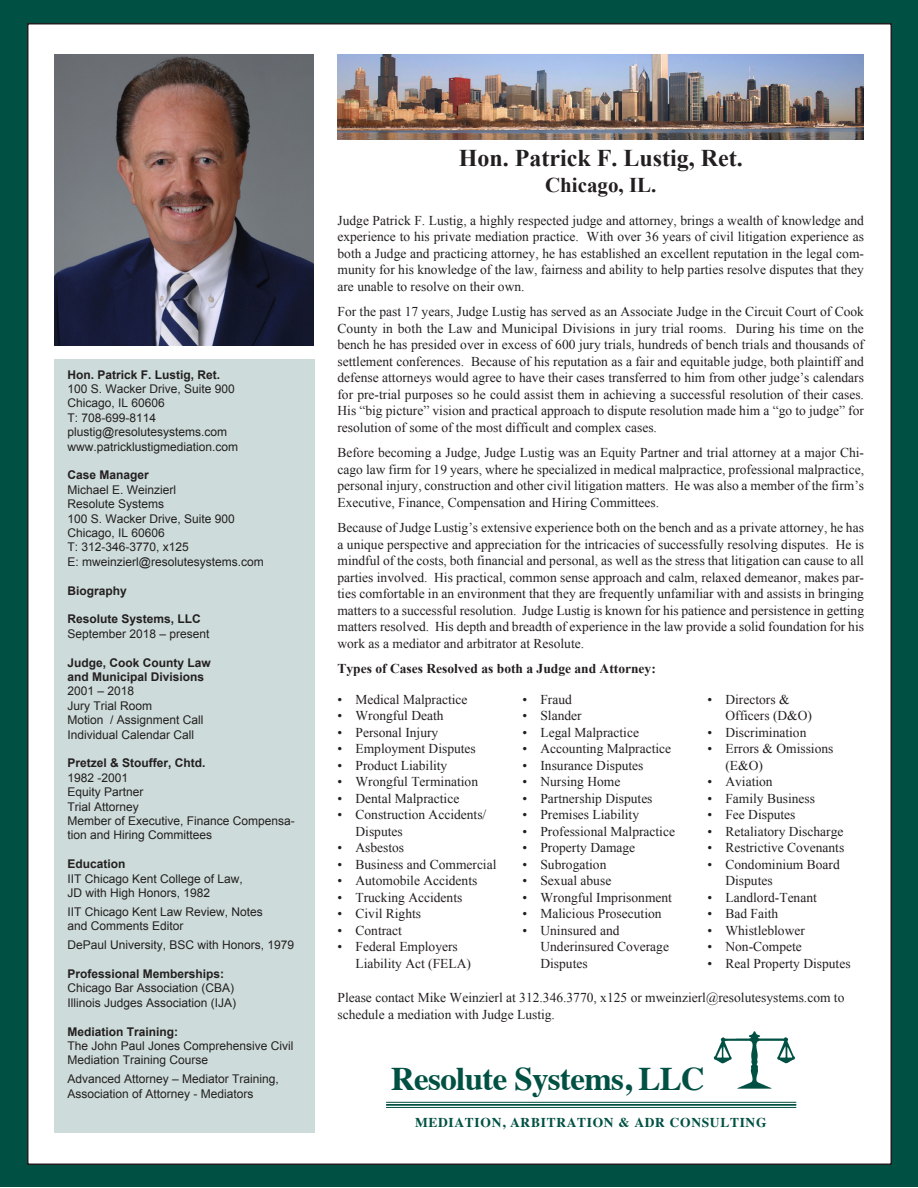
<style>
.page{position:relative;width:918px;height:1188px;background:#fff}
.page>*{position:absolute;margin:0;border:0;box-sizing:border-box;transform-origin:0 0}
.t1{font:700 33px "Times";letter-spacing:-.02em;color:#005143}
.t2{font:700 24px "Times New Roman";color:#231f20}
.t3{font:700 21px "Times New Roman";color:#231f20}
.t4{font:13.5px/16.5px "Times New Roman";color:#231f20;text-align:justify}
.t5{font:700 13.5px "Times New Roman";color:#231f20}
.t6{font:700 13.5px "Times";letter-spacing:.05em;color:#005143}
.t7{font:12px/14.4px "Arial";color:#231f20}
.t8{font:700 12px "Arial";color:#231f20}
</style>
<div class="page">
<div style="left:0;top:0;width:917px;height:1187px;background:#005143"></div>
<div style="left:28px;top:24px;width:863px;height:1140px;background:#fff"></div>
<div style="left:54px;top:359px;width:261px;height:774px;background:#cddcda"></div>
<hr style="left:386px;top:1102px;width:410px;height:1px;background:#005143">
<hr style="left:386px;top:1104px;width:410px;height:2px;background:#005143">
<hr style="left:386px;top:1107px;width:410px;height:1px;background:#005143">
<img style="left:713px;top:1031px;width:82px;height:58px">
<img style="left:337px;top:54px;width:527px;height:85px">
<img style="left:54px;top:54px;width:260px;height:292px">
<p class="t8" style="left:68px;top:366px;width:154px">Hon. Patrick F. Lustig, Ret.</p>
<p class="t7" style="left:68px;top:382px;width:169px">100 S. Wacker Drive, Suite 900</p>
<p class="t7" style="left:68px;top:396px;width:99px">Chicago, IL 60606</p>
<p class="t7" style="left:68px;top:411px;width:90px">T: 708-699-8114</p>
<p class="t7" style="left:68px;top:425px;width:161px">plustig@resolutesystems.com</p>
<p class="t7" style="left:68px;top:439px;width:172px">www.patricklustigmediation.com</p>
<p class="t8" style="left:68px;top:467px;width:83px">Case Manager</p>
<p class="t7" style="left:68px;top:483px;width:110px">Michael E. Weinzierl</p>
<p class="t7" style="left:68px;top:497px;width:98px">Resolute Systems</p>
<p class="t7" style="left:68px;top:511px;width:169px">100 S. Wacker Drive, Suite 900</p>
<p class="t7" style="left:68px;top:526px;width:99px">Chicago, IL 60606</p>
<p class="t7" style="left:68px;top:540px;width:123px">T: 312-346-3770, x125</p>
<p class="t7" style="left:68px;top:555px;width:198px">E: mweinzierl@resolutesystems.com</p>
<p class="t8" style="left:68px;top:582px;width:61px">Biography</p>
<p class="t8" style="left:68px;top:611px;width:135px">Resolute Systems, LLC</p>
<p class="t7" style="left:68px;top:627px;width:144px">September 2018 – present</p>
<p class="t8" style="left:68px;top:654px;width:145px">Judge, Cook County Law</p>
<p class="t8" style="left:68px;top:669px;width:138px">and Municipal Divisions</p>
<p class="t7" style="left:68px;top:684px;width:68px">2001 – 2018</p>
<p class="t7" style="left:68px;top:699px;width:86px">Jury Trial Room</p>
<p class="t7" style="left:68px;top:713px;width:138px">Motion / Assignment Call</p>
<p class="t7" style="left:68px;top:727px;width:128px">Individual Calendar Call</p>
<p class="t8" style="left:68px;top:755px;width:140px">Pretzel &amp; Stouffer, Chtd.</p>
<p class="t7" style="left:68px;top:771px;width:62px">1982 -2001</p>
<p class="t7" style="left:68px;top:785px;width:78px">Equity Partner</p>
<p class="t7" style="left:68px;top:799px;width:73px">Trial Attorney</p>
<p class="t7" style="left:68px;top:814px;width:229px">Member of Executive, Finance Compensa&shy;tion and Hiring Committees</p>
<p class="t8" style="left:68px;top:856px;width:60px">Education</p>
<p class="t7" style="left:68px;top:871px;width:177px">IIT Chicago Kent College of Law,</p>
<p class="t7" style="left:68px;top:886px;width:144px">JD with High Honors, 1982</p>
<p class="t7" style="left:68px;top:905px;width:197px">IIT Chicago Kent Law Review, Notes</p>
<p class="t7" style="left:68px;top:919px;width:118px">and Comments Editor</p>
<p class="t7" style="left:68px;top:938px;width:228px">DePaul University, BSC with Honors, 1979</p>
<p class="t8" style="left:68px;top:966px;width:158px">Professional Memberships:</p>
<p class="t7" style="left:68px;top:981px;width:168px">Chicago Bar Association (CBA)</p>
<p class="t7" style="left:68px;top:996px;width:170px">Illinois Judges Association (IJA)</p>
<p class="t8" style="left:68px;top:1023px;width:112px">Mediation Training:</p>
<p class="t7" style="left:68px;top:1039px;width:228px">The John Paul Jones Comprehensive Civil<br>Mediation Training Course</p>
<p class="t7" style="left:68px;top:1072px;width:213px">Advanced Attorney – Mediator Training,</p>
<p class="t7" style="left:68px;top:1086px;width:188px">Association of Attorney - Mediators</p>
<p class="t2" style="left:459px;top:142px;width:285px">Hon. Patrick F. Lustig, Ret.</p>
<p class="t3" style="left:545px;top:170px;width:113px">Chicago, IL.</p>
<p class="t4" style="left:338px;top:212px;width:528px">Judge Patrick F. Lustig, a highly respected judge and attorney, brings a wealth of knowledge and experience to his private mediation practice. With over 36 years of civil litigation experience as both a Judge and practicing attorney, he has established an excellent reputation in the legal com&shy;munity for his knowledge of the law, fairness and ability to help parties resolve disputes that they are unable to resolve on their own.</p>
<p class="t4" style="left:338px;top:303px;width:528px">For the past 17 years, Judge Lustig has served as an Associate Judge in the Circuit Court of Cook County in both the Law and Municipal Divisions in jury trial rooms. During his time on the bench he has presided over in excess of 600 jury trials, hundreds of bench trials and thousands of settlement conferences. Because of his reputation as a fair and equitable judge, both plaintiff and defense attorneys would agree to have their cases transferred to him from other judge’s calendars for pre-trial purposes so he could assist them in achieving a successful resolution of their cases.<br>His “big picture” vision and practical approach to dispute resolution made him a “go to judge” for resolution of some of the most difficult and complex cases.</p>
<p class="t4" style="left:338px;top:444px;width:528px">Before becoming a Judge, Judge Lustig was an Equity Partner and trial attorney at a major Chi&shy;cago law firm for 19 years, where he specialized in medical malpractice, professional malpractice, personal injury, construction and other civil litigation matters. He was also a member of the firm’s Executive, Finance, Compensation and Hiring Committees.</p>
<p class="t4" style="left:338px;top:519px;width:528px">Because of Judge Lustig’s extensive experience both on the bench and as a private attorney, he has a unique perspective and appreciation for the intricacies of successfully resolving disputes. He is mindful of the costs, both financial and personal, as well as the stress that litigation can cause to all parties involved. His practical, common sense approach and calm, relaxed demeanor, makes par&shy;ties comfortable in an environment that they are frequently unfamiliar with and assists in bringing matters to a successful resolution. Judge Lustig is known for his patience and persistence in getting matters resolved. His depth and breadth of experience in the law provide a solid foundation for his work as a mediator and arbitrator at Resolute.</p>
<p class="t5" style="left:338px;top:659px;width:320px">Types of Cases Resolved as both a Judge and Attorney:</p>
<p class="t4" style="left:338px;top:691px;width:132px">• Medical Malpractice</p>
<p class="t4" style="left:338px;top:708px;width:108px">• Wrongful Death</p>
<p class="t4" style="left:338px;top:724px;width:102px">• Personal Injury</p>
<p class="t4" style="left:338px;top:741px;width:140px">• Employment Disputes</p>
<p class="t4" style="left:338px;top:757px;width:111px">• Product Liability</p>
<p class="t4" style="left:338px;top:774px;width:142px">• Wrongful Termination</p>
<p class="t4" style="left:338px;top:790px;width:123px">• Dental Malpractice</p>
<p class="t4" style="left:338px;top:807px;width:150px">• Construction Accidents/</p>
<p class="t4" style="left:356px;top:823px;width:49px">Disputes</p>
<p class="t4" style="left:338px;top:840px;width:68px">• Asbestos</p>
<p class="t4" style="left:338px;top:856px;width:160px">• Business and Commercial</p>
<p class="t4" style="left:338px;top:873px;width:141px">• Automobile Accidents</p>
<p class="t4" style="left:338px;top:889px;width:126px">• Trucking Accidents</p>
<p class="t4" style="left:338px;top:906px;width:85px">• Civil Rights</p>
<p class="t4" style="left:338px;top:922px;width:66px">• Contract</p>
<p class="t4" style="left:338px;top:939px;width:122px">• Federal Employers</p>
<p class="t4" style="left:356px;top:955px;width:117px">Liability Act (FELA)</p>
<p class="t4" style="left:707px;top:691px;width:84px">• Directors &amp;</p>
<p class="t4" style="left:725px;top:708px;width:88px">Officers (D&amp;O)</p>
<p class="t4" style="left:707px;top:724px;width:100px">• Discrimination</p>
<p class="t4" style="left:707px;top:741px;width:128px">• Errors &amp; Omissions</p>
<p class="t4" style="left:725px;top:757px;width:39px">(E&amp;O)</p>
<p class="t4" style="left:707px;top:774px;width:67px">• Aviation</p>
<p class="t4" style="left:707px;top:790px;width:109px">• Family Business</p>
<p class="t4" style="left:707px;top:807px;width:90px">• Fee Disputes</p>
<p class="t4" style="left:707px;top:823px;width:138px">• Retaliatory Discharge</p>
<p class="t4" style="left:707px;top:840px;width:138px">• Restrictive Covenants</p>
<p class="t4" style="left:707px;top:856px;width:134px">• Condominium Board</p>
<p class="t4" style="left:725px;top:873px;width:49px">Disputes</p>
<p class="t4" style="left:707px;top:889px;width:111px">• Landlord-Tenant</p>
<p class="t4" style="left:707px;top:906px;width:72px">• Bad Faith</p>
<p class="t4" style="left:707px;top:922px;width:99px">• Whistleblower</p>
<p class="t4" style="left:707px;top:939px;width:96px">• Non-Compete</p>
<p class="t4" style="left:707px;top:955px;width:145px">• Real Property Disputes</p>
<p class="t4" style="left:338px;top:989px;width:508px">Please contact Mike Weinzierl at 312.346.3770, x125 or mweinzierl@resolutesystems.com to schedule a mediation with Judge Lustig.</p>
<p class="t4" style="left:522px;top:691px;width:51px">• Fraud</p>
<p class="t4" style="left:522px;top:708px;width:61px">• Slander</p>
<p class="t4" style="left:522px;top:724px;width:118px">• Legal Malpractice</p>
<p class="t4" style="left:522px;top:741px;width:150px">• Accounting Malpractice</p>
<p class="t4" style="left:522px;top:757px;width:123px">• Insurance Disputes</p>
<p class="t4" style="left:522px;top:774px;width:99px">• Nursing Home</p>
<p class="t4" style="left:522px;top:790px;width:132px">• Partnership Disputes</p>
<p class="t4" style="left:522px;top:807px;width:118px">• Premises Liability</p>
<p class="t4" style="left:522px;top:823px;width:154px">• Professional Malpractice</p>
<p class="t4" style="left:522px;top:840px;width:114px">• Property Damage</p>
<p class="t4" style="left:522px;top:856px;width:86px">• Subrogation</p>
<p class="t4" style="left:522px;top:873px;width:90px">• Sexual abuse</p>
<p class="t4" style="left:522px;top:889px;width:151px">• Wrongful Imprisonment</p>
<p class="t4" style="left:522px;top:906px;width:141px">• Malicious Prosecution</p>
<p class="t4" style="left:522px;top:922px;width:99px">• Uninsured and</p>
<p class="t4" style="left:540px;top:939px;width:130px">Underinsured Coverage</p>
<p class="t4" style="left:540px;top:955px;width:49px">Disputes</p>
<p class="t1" style="left:391px;top:1048px;width:316px">Resolute Systems, LLC</p>
<p class="t6" style="left:415px;top:1109px;width:353px">MEDIATION, ARBITRATION &amp; ADR CONSULTING</p>
</div>
